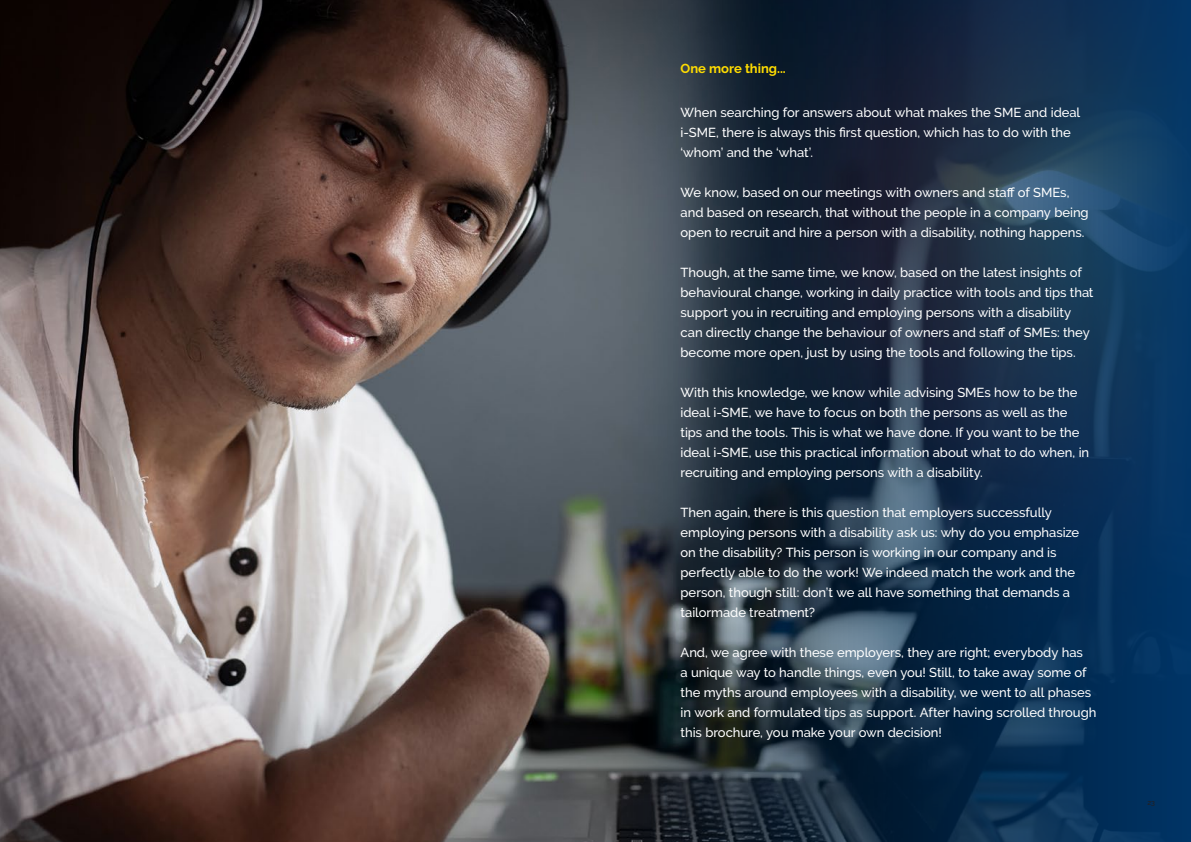
<style>
.page{position:relative;width:1191px;height:842px;background:#fff}
.page>*{position:absolute;margin:0;border:0;box-sizing:border-box;transform-origin:0 0}
.t1{font:500 13px/20px "Raleway";letter-spacing:-.005em;color:#fff}
.t2{font:700 13px "Raleway";color:#ffdc01}
.t3{font:500 7px "Raleway";color:#231f20}
</style>
<div class="page">
<img style="left:0;top:0;width:1191px;height:842px">
<p class="t2" style="left:680px;top:61px;width:107px">One more thing...</p>
<p class="t1" style="left:680px;top:103px;width:401px">When searching for answers about what makes the SME and ideal i-SME, there is always this first question, which has to do with the ‘whom’ and the ‘what’.</p>
<p class="t1" style="left:680px;top:183px;width:410px">We know, based on our meetings with owners and staff of SMEs, and based on research, that without the people in a company being open to recruit and hire a person with a disability, nothing happens.</p>
<p class="t1" style="left:680px;top:263px;width:414px">Though, at the same time, we know, based on the latest insights of behavioural change, working in daily practice with tools and tips that support you in recruiting and employing persons with a disability can directly change the behaviour of owners and staff of SMEs: they become more open, just by using the tools and following the tips.</p>
<p class="t1" style="left:680px;top:383px;width:410px">With this knowledge, we know while advising SMEs how to be the ideal i-SME, we have to focus on both the persons as well as the tips and the tools. This is what we have done. If you want to be the ideal i-SME, use this practical information about what to do when, in recruiting and employing persons with a disability.</p>
<p class="t1" style="left:680px;top:503px;width:400px">Then again, there is this question that employers successfully employing persons with a disability ask us: why do you emphasize on the disability? This person is working in our company and is perfectly able to do the work! We indeed match the work and the person, though still: don’t we all have something that demands a tailormade treatment?</p>
<p class="t1" style="left:680px;top:643px;width:417px">And, we agree with these employers, they are right; everybody has<br>a unique way to handle things, even you! Still, to take away some of the myths around employees with a disability, we went to all phases in work and formulated tips as support. After having scrolled through this brochure, you make your own decision!</p>
<p class="t3" style="left:1147px;top:799px;width:9px">23</p>
</div>
